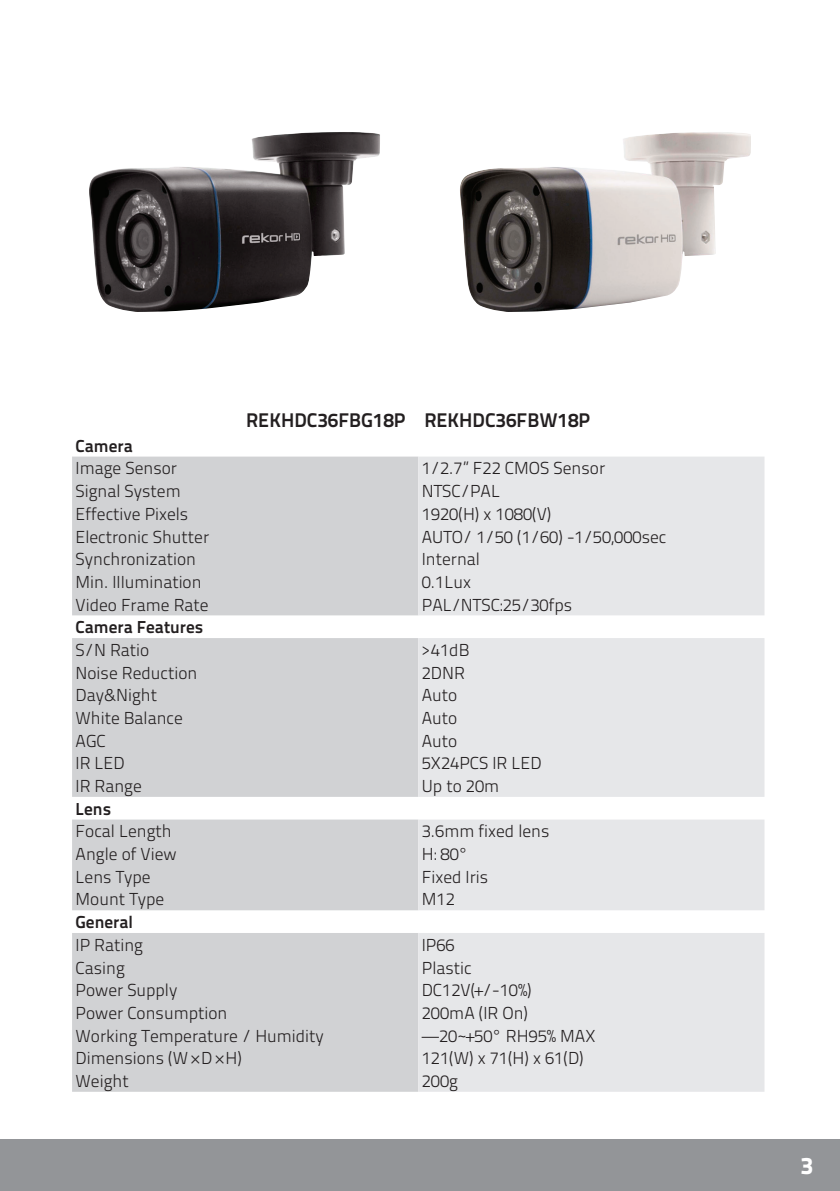
<style>
.page{position:relative;width:840px;height:1191px;background:#fff}
.page>*{position:absolute;margin:0;border:0;box-sizing:border-box;transform-origin:0 0}
.t1{font:800 24px "Titillium Text 22 L";color:#fff}
.t2{font:700 19.8px "Titillium Text 22 L";color:#231f20}
.t3{font:300 17.2px "Titillium Text 22 L";color:#231f20}
.t4{font:700 17.2px "Titillium Text 22 L";color:#231f20}
</style>
<div class="page">
<div style="left:0;top:1140px;width:839px;height:51px;background:#939598"></div>
<img style="left:89px;top:132px;width:291px;height:180px">
<img style="left:460px;top:132px;width:290px;height:180px">
<svg style="left:72px;top:456px;width:346px;height:635px;background:#d5d6d8"></svg>
<svg style="left:418px;top:456px;width:346px;height:635px;background:#e8e9eb"></svg>
<p class="t2" style="left:246px;top:405px;width:345px">REKHDC36FBG18P REKHDC36FBW18P</p>
<p class="t4" style="left:76px;top:432px;width:59px">Camera</p>
<p class="t3" style="left:76px;top:456px;width:103px">Image Sensor</p>
<p class="t3" style="left:421px;top:456px;width:185px">1/2.7” F22 CMOS Sensor</p>
<p class="t3" style="left:76px;top:478px;width:107px">Signal System</p>
<p class="t3" style="left:421px;top:478px;width:80px">NTSC/PAL</p>
<p class="t3" style="left:76px;top:501px;width:114px">Effective Pixels</p>
<p class="t3" style="left:421px;top:501px;width:131px">1920(H) x 1080(V)</p>
<p class="t3" style="left:76px;top:524px;width:135px">Electronic Shutter</p>
<p class="t3" style="left:421px;top:524px;width:246px">AUTO/ 1/50 (1/60) -1/50,000sec</p>
<p class="t3" style="left:76px;top:546px;width:122px">Synchronization</p>
<p class="t3" style="left:421px;top:546px;width:60px">Internal</p>
<p class="t3" style="left:76px;top:569px;width:127px">Min. IIIumination</p>
<p class="t3" style="left:421px;top:569px;width:51px">0.1Lux</p>
<p class="t3" style="left:76px;top:592px;width:134px">Video Frame Rate</p>
<p class="t3" style="left:421px;top:592px;width:152px">PAL/NTSC:25/30fps</p>
<p class="t4" style="left:76px;top:614px;width:129px">Camera Features</p>
<p class="t3" style="left:76px;top:637px;width:75px">S/N Ratio</p>
<p class="t3" style="left:421px;top:637px;width:49px">&gt;41dB</p>
<p class="t3" style="left:76px;top:660px;width:123px">Noise Reduction</p>
<p class="t3" style="left:421px;top:660px;width:45px">2DNR</p>
<p class="t3" style="left:76px;top:682px;width:83px">Day&amp;Night</p>
<p class="t3" style="left:421px;top:682px;width:37px">Auto</p>
<p class="t3" style="left:76px;top:705px;width:109px">White Balance</p>
<p class="t3" style="left:421px;top:705px;width:37px">Auto</p>
<p class="t3" style="left:76px;top:728px;width:32px">AGC</p>
<p class="t3" style="left:421px;top:728px;width:37px">Auto</p>
<p class="t3" style="left:76px;top:750px;width:50px">IR LED</p>
<p class="t3" style="left:421px;top:750px;width:121px">5X24PCS IR LED</p>
<p class="t3" style="left:76px;top:773px;width:68px">IR Range</p>
<p class="t3" style="left:421px;top:773px;width:79px">Up to 20m</p>
<p class="t4" style="left:76px;top:795px;width:37px">Lens</p>
<p class="t3" style="left:76px;top:818px;width:97px">Focal Length</p>
<p class="t3" style="left:421px;top:818px;width:129px">3.6mm fixed lens</p>
<p class="t3" style="left:76px;top:841px;width:102px">Angle of View</p>
<p class="t3" style="left:421px;top:841px;width:48px">H: 80°</p>
<p class="t3" style="left:76px;top:864px;width:77px">Lens Type</p>
<p class="t3" style="left:421px;top:864px;width:68px">Fixed Iris</p>
<p class="t3" style="left:76px;top:887px;width:90px">Mount Type</p>
<p class="t3" style="left:421px;top:887px;width:35px">M12</p>
<p class="t4" style="left:76px;top:909px;width:59px">General</p>
<p class="t3" style="left:76px;top:932px;width:69px">IP Rating</p>
<p class="t3" style="left:421px;top:932px;width:34px">IP66</p>
<p class="t3" style="left:76px;top:955px;width:51px">Casing</p>
<p class="t3" style="left:421px;top:955px;width:51px">Plastic</p>
<p class="t3" style="left:76px;top:977px;width:103px">Power Supply</p>
<p class="t3" style="left:421px;top:977px;width:111px">DC12V(+/-10%)</p>
<p class="t3" style="left:76px;top:1000px;width:153px">Power Consumption</p>
<p class="t3" style="left:421px;top:1000px;width:108px">200mA (IR On)</p>
<p class="t3" style="left:76px;top:1023px;width:250px">Working Temperature / Humidity</p>
<p class="t3" style="left:421px;top:1023px;width:175px">—20~+50° RH95% MAX</p>
<p class="t3" style="left:76px;top:1045px;width:168px">Dimensions (W×D×H)</p>
<p class="t3" style="left:421px;top:1045px;width:163px">121(W) x 71(H) x 61(D)</p>
<p class="t3" style="left:76px;top:1068px;width:55px">Weight</p>
<p class="t3" style="left:421px;top:1068px;width:38px">200g</p>
<h1 class="t1" style="left:800px;top:1147px;width:14px">3</h1>
</div>
